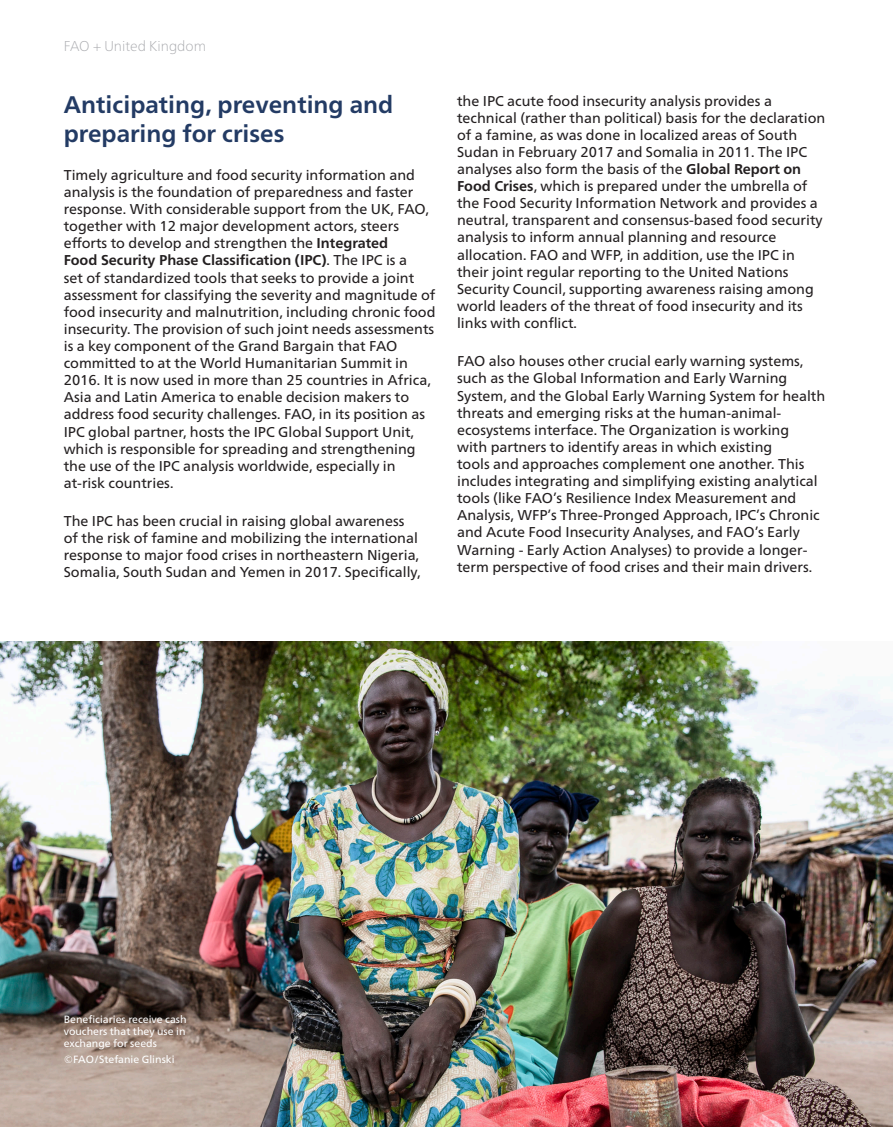
<style>
.page{position:relative;width:893px;height:1127px;background:#fff}
.page>*{position:absolute;margin:0;border:0;box-sizing:border-box;transform-origin:0 0}
.blue_subhead{font:700 24px/28.5px "Frutiger Neue LTCYR";color:#233b64}
.Body_9_5pt_11pt{font:14.25px/17.1px "Frutiger Neue LTCYR";color:#231f20}
.t1{font:100 14.25px "Frutiger Neue LTCYR";color:#a8a9ad}
.t2{font:10.5px/12px "Frutiger Neue LTCYR";color:#fff;text-align:justify}
.s1{font-weight:700}
</style>
<div class="page">
<img style="left:0;top:641px;width:893px;height:486px">
<p class="t1" style="left:64px;top:38px;width:144px">FAO + United Kingdom</p>
<p class="blue_subhead" style="left:64px;top:90px;width:331px">Anticipating, preventing and preparing for crises</p>
<p class="Body_9_5pt_11pt" style="left:64px;top:166px;width:373px">Timely agriculture and food security information and analysis is the foundation of preparedness and faster response. With considerable support from the UK, FAO, together with 12 major development actors, steers efforts to develop and strengthen the <span class="s1">Integrated<br>Food Security Phase Classification (IPC)</span>. The IPC is a<br>set of standardized tools that seeks to provide a joint assessment for classifying the severity and magnitude of food insecurity and malnutrition, including chronic food insecurity. The provision of such joint needs assessments is a key component of the Grand Bargain that FAO committed to at the World Humanitarian Summit in 2016. It is now used in more than 25 countries in Africa, Asia and Latin America to enable decision makers to address food security challenges. FAO, in its position as IPC global partner, hosts the IPC Global Support Unit, which is responsible for spreading and strengthening the use of the IPC analysis worldwide, especially in at‑risk countries.</p>
<p class="Body_9_5pt_11pt" style="left:64px;top:513px;width:358px">The IPC has been crucial in raising global awareness of the risk of famine and mobilizing the international response to major food crises in northeastern Nigeria, Somalia, South Sudan and Yemen in 2017. Specifically,</p>
<p class="Body_9_5pt_11pt" style="left:457px;top:92px;width:370px">the IPC acute food insecurity analysis provides a technical (rather than political) basis for the declaration of a famine, as was done in localized areas of South Sudan in February 2017 and Somalia in 2011. The IPC analyses also form the basis of the <span class="s1">Global Report on Food Crises</span>, which is prepared under the umbrella of the Food Security Information Network and provides a neutral, transparent and consensus-based food security analysis to inform annual planning and resource allocation. FAO and WFP, in addition, use the IPC in their joint regular reporting to the United Nations Security Council, supporting awareness raising among world leaders of the threat of food insecurity and its links with conflict.</p>
<p class="Body_9_5pt_11pt" style="left:457px;top:353px;width:370px">FAO also houses other crucial early warning systems, such as the Global Information and Early Warning System, and the Global Early Warning System for health threats and emerging risks at the human-animal&shy;ecosystems interface. The Organization is working<br>with partners to identify areas in which existing<br>tools and approaches complement one another. This includes integrating and simplifying existing analytical tools (like FAO’s Resilience Index Measurement and Analysis, WFP’s Three-Pronged Approach, IPC’s Chronic and Acute Food Insecurity Analyses, and FAO’s Early Warning - Early Action Analyses) to provide a longer&shy;term perspective of food crises and their main drivers.</p>
<p class="t2" style="left:64px;top:1013px;width:124px">Beneficiaries receive cash vouchers that they use in exchange for seeds</p>
<p class="t2" style="left:64px;top:1053px;width:112px">©FAO/Stefanie Glinski</p>
</div>
